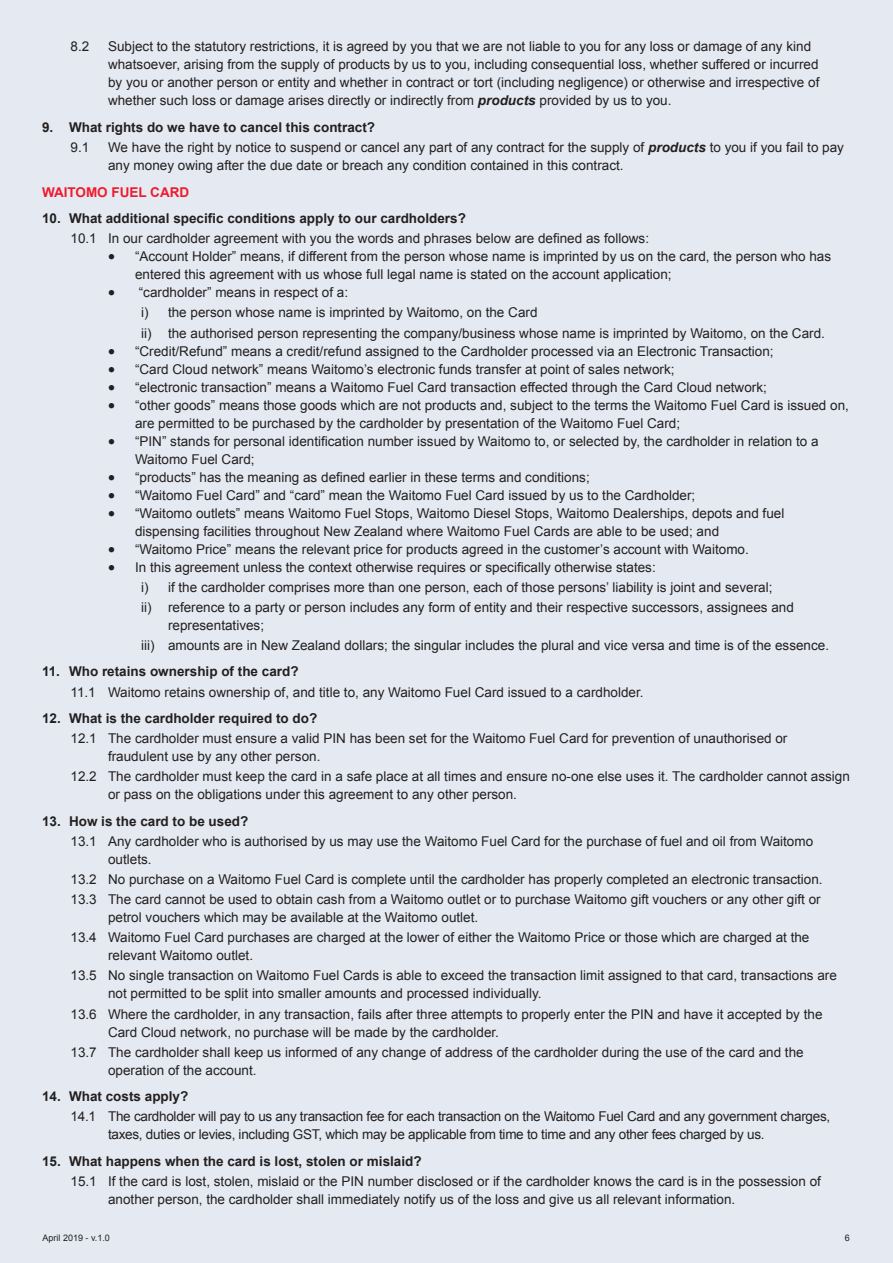
<style>
.page{position:relative;width:893px;height:1263px;background:#e5eaf2}
.page>*{position:absolute;margin:0;border:0;box-sizing:border-box;transform-origin:0 0}
.t1{font:13.5px/18px "Arial";color:#231f20}
.t2{font:700 13.5px "Arial";color:#231f20}
.t3{font:13.5px/18px "Arial";letter-spacing:-.02em;color:#231f20}
.t4{font:700 13.5px "Arial";color:#ee1b2d}
.t5{font:9px "Arial";color:#231f20}
.s1{font-weight:700;font-style:italic}
</style>
<div class="page">
<p class="t1" style="left:71px;top:38px;width:20px">8.2</p>
<p class="t1" style="left:108px;top:38px;width:713px">Subject to the statutory restrictions, it is agreed by you that we are not liable to you for any loss or damage of any kind whatsoever, arising from the supply of products by us to you, including consequential loss, whether suffered or incurred by you or another person or entity and whether in contract or tort (including negligence) or otherwise and irrespective of whether such loss or damage arises directly or indirectly from <span class="s1">products</span> provided by us to you.</p>
<p class="t2" style="left:42px;top:118px;width:335px">9. What rights do we have to cancel this contract?</p>
<p class="t1" style="left:71px;top:138px;width:20px">9.1</p>
<p class="t1" style="left:108px;top:138px;width:737px">We have the right by notice to suspend or cancel any part of any contract for the supply of <span class="s1">products</span> to you if you fail to pay any money owing after the due date or breach any condition contained in this contract.</p>
<p class="t4" style="left:42px;top:183px;width:149px">Waitomo Fuel Card</p>
<p class="t2" style="left:42px;top:209px;width:425px">10. What additional specific conditions apply to our cardholders?</p>
<p class="t1" style="left:71px;top:230px;width:580px">10.1 In our cardholder agreement with you the words and phrases below are defined as follows:</p>
<p class="t1" style="left:135px;top:248px;width:698px;text-indent:-27px">• “Account Holder” means, if different from the person whose name is imprinted by us on the card, the person who has entered this agreement with us whose full legal name is stated on the account application;</p>
<p class="t1" style="left:141px;top:283px;width:685px;line-height:20.1px;text-indent:-33px">• “cardholder” means in respect of a:<br>i) the person whose name is imprinted by Waitomo, on the Card<br>ii) the authorised person representing the company/business whose name is imprinted by Waitomo, on the Card.</p>
<p class="t1" style="left:108px;top:342px;width:667px">• “Credit/Refund” means a credit/refund assigned to the Cardholder processed via an Electronic Transaction;</p>
<p class="t1" style="left:108px;top:360px;width:568px">• “Card Cloud network” means Waitomo’s electronic funds transfer at point of sales network;</p>
<p class="t1" style="left:108px;top:378px;width:660px">• “electronic transaction” means a Waitomo Fuel Card transaction effected through the Card Cloud network;</p>
<p class="t1" style="left:135px;top:396px;width:715px;text-indent:-27px">• “other goods” means those goods which are not products and, subject to the terms the Waitomo Fuel Card is issued on, are permitted to be purchased by the cardholder by presentation of the Waitomo Fuel Card;</p>
<p class="t1" style="left:135px;top:432px;width:685px;text-indent:-27px">• “PIN” stands for personal identification number issued by Waitomo to, or selected by, the cardholder in relation to a<br>Waitomo Fuel Card;</p>
<p class="t1" style="left:108px;top:468px;width:483px">• “products” has the meaning as defined earlier in these terms and conditions;</p>
<p class="t1" style="left:108px;top:486px;width:589px">• “Waitomo Fuel Card” and “card” mean the Waitomo Fuel Card issued by us to the Cardholder;</p>
<p class="t1" style="left:135px;top:504px;width:651px;text-indent:-27px">• “Waitomo outlets” means Waitomo Fuel Stops, Waitomo Diesel Stops, Waitomo Dealerships, depots and fuel dispensing facilities throughout New Zealand where Waitomo Fuel Cards are able to be used; and</p>
<p class="t1" style="left:108px;top:540px;width:642px">• “Waitomo Price” means the relevant price for products agreed in the customer’s account with Waitomo.</p>
<p class="t1" style="left:141px;top:557px;width:654px;line-height:20.1px;text-indent:-33px">• In this agreement unless the context otherwise requires or specifically otherwise states:<br>i) if the cardholder comprises more than one person, each of those persons’ liability is joint and several;<br>ii) reference to a party or person includes any form of entity and their respective successors, assignees and</p>
<p class="t1" style="left:141px;top:615px;width:690px;line-height:20.1px;text-indent:27px">representatives;<br>iii) amounts are in New Zealand dollars; the singular includes the plural and vice versa and time is of the essence.</p>
<p class="t2" style="left:42px;top:663px;width:258px">11. Who retains ownership of the card?</p>
<p class="t1" style="left:71px;top:683px;width:575px">11.1 Waitomo retains ownership of, and title to, any Waitomo Fuel Card issued to a cardholder.</p>
<p class="t2" style="left:42px;top:709px;width:277px">12. What is the cardholder required to do?</p>
<p class="t1" style="left:108px;top:730px;width:681px;text-indent:-38px">12.1 The cardholder must ensure a valid PIN has been set for the Waitomo Fuel Card for prevention of unauthorised or fraudulent use by any other person.</p>
<p class="t1" style="left:108px;top:768px;width:743px;text-indent:-38px">12.2 The cardholder must keep the card in a safe place at all times and ensure no-one else uses it. The cardholder cannot assign or pass on the obligations under this agreement to any other person.</p>
<p class="t2" style="left:42px;top:812px;width:208px">13. How is the card to be used?</p>
<p class="t1" style="left:108px;top:832px;width:707px;text-indent:-38px">13.1 Any cardholder who is authorised by us may use the Waitomo Fuel Card for the purchase of fuel and oil from Waitomo outlets.</p>
<p class="t1" style="left:71px;top:869px;width:754px;line-height:20.1px">13.2 No purchase on a Waitomo Fuel Card is complete until the cardholder has properly completed an electronic transaction.<br>13.3 The card cannot be used to obtain cash from a Waitomo outlet or to purchase Waitomo gift vouchers or any other gift or</p>
<p class="t1" style="left:71px;top:907px;width:740px;line-height:20.1px;text-indent:38px">petrol vouchers which may be available at the Waitomo outlet.<br>13.4 Waitomo Fuel Card purchases are charged at the lower of either the Waitomo Price or those which are charged at the</p>
<p class="t1" style="left:71px;top:946px;width:768px;line-height:20.1px;text-indent:38px">relevant Waitomo outlet.<br>13.5 No single transaction on Waitomo Fuel Cards is able to exceed the transaction limit assigned to that card, transactions are</p>
<p class="t1" style="left:71px;top:984px;width:753px;line-height:20.1px;text-indent:38px">not permitted to be split into smaller amounts and processed individually.<br>13.6 Where the cardholder, in any transaction, fails after three attempts to properly enter the PIN and have it accepted by the</p>
<p class="t1" style="left:71px;top:1022px;width:735px;line-height:20.1px;text-indent:38px">Card Cloud network, no purchase will be made by the cardholder.<br>13.7 The cardholder shall keep us informed of any change of address of the cardholder during the use of the card and the</p>
<p class="t1" style="left:108px;top:1061px;width:150px">operation of the account.</p>
<p class="t2" style="left:42px;top:1087px;width:148px">14. What costs apply?</p>
<p class="t3" style="left:108px;top:1108px;width:724px;text-indent:-38px">14.1 The cardholder will pay to us any transaction fee for each transaction on the Waitomo Fuel Card and any government charges, taxes, duties or levies, including GST, which may be applicable from time to time and any other fees charged by us.</p>
<p class="t2" style="left:42px;top:1152px;width:381px">15. What happens when the card is lost, stolen or mislaid?</p>
<p class="t1" style="left:108px;top:1172px;width:714px;text-indent:-38px">15.1 If the card is lost, stolen, mislaid or the PIN number disclosed or if the cardholder knows the card is in the possession of another person, the cardholder shall immediately notify us of the loss and give us all relevant information.</p>
<p class="t5" style="left:43px;top:1232px;width:69px">April 2019 - v.1.0</p>
<p class="t5" style="left:845px;top:1232px;width:7px">6</p>
</div>
